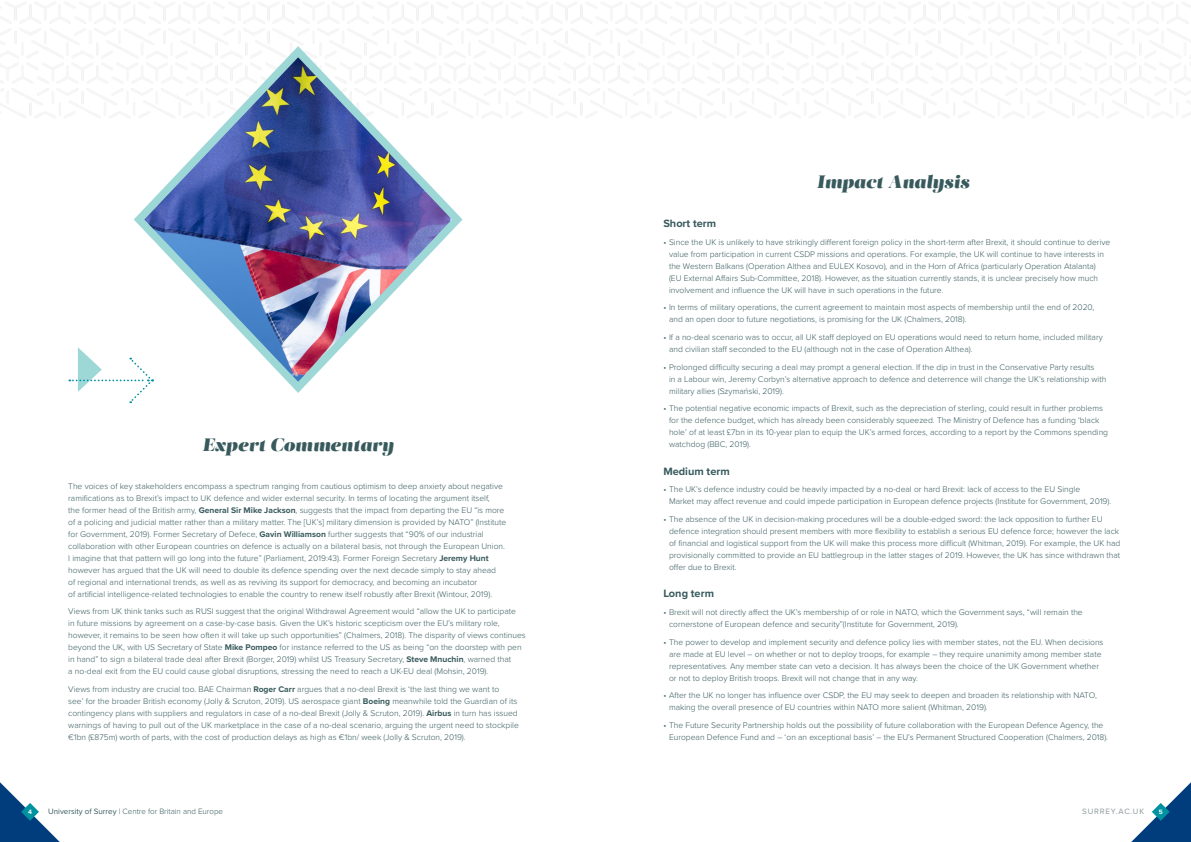
<style>
.page{position:relative;width:1191px;height:842px;background:#fff}
.page>*{position:absolute;margin:0;border:0;box-sizing:border-box;transform-origin:0 0}
.Subject_Main_Heading{font:18px "Salome Italic 0 wt";color:#385a5d}
.Body_text{font:700 11px "Proxima Nova";color:#385a5d}
.Body_text-2{font:300 8.5px/12px "Proxima Nova";color:#385a5d}
.Page_header{font:300 8px "Proxima Nova";color:#385a5d}
.Page_header-2{font:8px "Proxima Nova";letter-spacing:.1em;color:#8c999c}
.Page_header-3{font:700 6.5px "Proxima Nova";color:#fff}
.s1{font-weight:700}
.s2{font-weight:400}
</style>
<div class="page">
<svg style="left:0;top:782px;width:60px;height:60px"></svg>
<svg style="left:1131px;top:782px;width:60px;height:60px"></svg>
<img style="left:128px;top:41px;width:340px;height:352px">
<svg style="left:69px;top:347px;width:84px;height:56px"></svg>
<p class="Subject_Main_Heading" style="left:202px;top:433px;width:193px">Expert Commentary</p>
<p class="Body_text-2" style="left:68px;top:479px;width:439px">The voices of key stakeholders encompass a spectrum ranging from cautious optimism to deep anxiety about negative ramifications as to Brexit’s impact to UK defence and wider external security. In terms of locating the argument itself,<br>the former head of the British army, <span class="s1">General Sir Mike Jackson</span>, suggests that the impact from departing the EU “is more of a policing and judicial matter rather than a military matter. The [UK’s] military dimension is provided by NATO” (Institute for Government, 2019). Former Secretary of Defece, <span class="s1">Gavin Williamson</span> further suggests that “90% of our industrial collaboration with other European countries on defence is actually on a bilateral basis, not through the European Union.<br>I imagine that that pattern will go long into the future” (Parliament, 2019:43). Former Foreign Secretary <span class="s1">Jeremy Hunt </span>however has argued that the UK will need to double its defence spending over the next decade simply to stay ahead<br>of regional and international trends, as well as as reviving its support for democracy, and becoming an incubator<br>of artificial intelligence-related technologies to enable the country to renew itself robustly after Brexit (Wintour, 2019).</p>
<p class="Body_text-2" style="left:68px;top:605px;width:459px">Views from UK think tanks such as RUSI suggest that the original Withdrawal Agreement would “allow the UK to participate<br>in future missions by agreement on a case-by-case basis. Given the UK’s historic scepticism over the EU’s military role, however, it remains to be seen how often it will take up such opportunities” (Chalmers, 2018). The disparity of views continues beyond the UK, with US Secretary of State <span class="s1">Mike Pompeo</span> for instance referred to the US as being “on the doorstep with pen in hand” to sign a bilateral trade deal after Brexit (Borger, 2019) whilst US Treasury Secretary, <span class="s1">Steve Mnuchin</span>, warned that<br>a no-deal exit from the EU could cause global disruptions, stressing the need to reach a UK-EU deal (Mohsin, 2019).</p>
<p class="Body_text-2" style="left:68px;top:683px;width:452px">Views from industry are crucial too. BAE Chairman <span class="s1">Roger Carr</span> argues that a no-deal Brexit is ‘the last thing we want to<br>see’ for the broader British economy (Jolly &amp; Scruton, 2019). US aerospace giant <span class="s1">Boeing</span> meanwhile told the Guardian of its contingency plans with suppliers and regulators in case of a no-deal Brexit (Jolly &amp; Scruton, 2019). <span class="s1">Airbus</span> in turn has issued warnings of having to pull out of the UK marketplace in the case of a no-deal scenario, arguing the urgent need to stockpile €1bn (£875m) worth of parts, with the cost of production delays as high as €1bn/ week (Jolly &amp; Scruton, 2019).</p>
<p class="Subject_Main_Heading" style="left:816px;top:170px;width:154px">Impact Analysis</p>
<p class="Body_text" style="left:663px;top:215px;width:54px">Short term</p>
<p class="Body_text-2" style="left:669px;top:235px;width:443px;text-indent:-6px">• Since the UK is unlikely to have strikingly different foreign policy in the short-term after Brexit, it should continue to derive value from participation in current CSDP missions and operations. For example, the UK will continue to have interests in the Western Balkans (Operation Althea and EULEX Kosovo), and in the Horn of Africa (particularly Operation Atalanta) (EU External Affairs Sub-Committee, 2018). However, as the situation currently stands, it is unclear precisely how much involvement and influence the UK will have in such operations in the future.</p>
<p class="Body_text-2" style="left:669px;top:301px;width:427px;text-indent:-6px">• In terms of military operations, the current agreement to maintain most aspects of membership until the end of 2020, and an open door to future negotiations, is promising for the UK (Chalmers, 2018).</p>
<p class="Body_text-2" style="left:669px;top:331px;width:435px;text-indent:-6px">• If a no-deal scenario was to occur, all UK staff deployed on EU operations would need to return home, included military and civilian staff seconded to the EU (although not in the case of Operation Althea).</p>
<p class="Body_text-2" style="left:669px;top:360px;width:439px;text-indent:-6px">• Prolonged difficulty securing a deal may prompt a general election. If the dip in trust in the Conservative Party results<br>in a Labour win, Jeremy Corbyn’s alternative approach to defence and deterrence will change the UK’s relationship with military allies (Szymański, 2019).</p>
<p class="Body_text-2" style="left:669px;top:402px;width:440px;text-indent:-6px">• The potential negative economic impacts of Brexit, such as the depreciation of sterling, could result in further problems for the defence budget, which has already been considerably squeezed. The Ministry of Defence has a funding ‘black hole’ of at least £7bn in its 10-year plan to equip the UK’s armed forces, according to a report by the Commons spending watchdog (BBC, 2019).</p>
<p class="Body_text" style="left:663px;top:463px;width:68px">Medium term</p>
<p class="Body_text-2" style="left:669px;top:483px;width:444px;text-indent:-6px">• The UK’s defence industry could be heavily impacted by a no-deal or hard Brexit: lack of access to the EU Single<br>Market may affect revenue and could impede participation in European defence projects (Institute for Government, 2019).</p>
<p class="Body_text-2" style="left:669px;top:513px;width:453px;text-indent:-6px">• The absence of the UK in decision-making procedures will be a double-edged sword: the lack opposition to further EU defence integration should present members with more flexibility to establish a serious EU defence force; however the lack of financial and logistical support from the UK will make this process more difficult (Whitman, 2019). For example, the UK had provisionally committed to provide an EU battlegroup in the latter stages of 2019. However, the UK has since withdrawn that offer due to Brexit.</p>
<p class="Body_text" style="left:663px;top:585px;width:52px">Long term</p>
<p class="Body_text-2" style="left:669px;top:605px;width:415px;text-indent:-6px">• Brexit will not directly affect the UK’s membership of or role in NATO, which the Government says, “will remain the cornerstone of European defence and security”(Institute for Government, 2019).</p>
<p class="Body_text-2" style="left:669px;top:635px;width:436px;text-indent:-6px">• The power to develop and implement security and defence policy lies with member states, not the EU. When decisions are made at EU level – on whether or not to deploy troops, for example – they require unanimity among member state representatives. Any member state can veto a decision. It has always been the choice of the UK Government whether or not to deploy British troops. Brexit will not change that in any way.</p>
<p class="Body_text-2" style="left:669px;top:689px;width:429px;text-indent:-6px">• After the UK no longer has influence over CSDP, the EU may seek to deepen and broaden its relationship with NATO, making the overall presence of EU countries within NATO more salient (Whitman, 2019).</p>
<p class="Body_text-2" style="left:669px;top:719px;width:440px;text-indent:-6px">• The Future Security Partnership holds out the possibility of future collaboration with the European Defence Agency, the<br>European Defence Fund and – ‘on an exceptional basis’ – the EU’s Permanent Structured Cooperation (Chalmers, 2018).</p>
<p class="Page_header-3" style="left:28px;top:807px;width:5px">4</p>
<p class="Page_header" style="left:48px;top:806px;width:176px"><span class="s2">University of Surrey</span> | Centre for Britain and Europe</p>
<p class="Page_header-2" style="left:1082px;top:806px;width:63px">SURREY.AC.UK</p>
<p class="Page_header-3" style="left:1158px;top:807px;width:5px">5</p>
</div>
